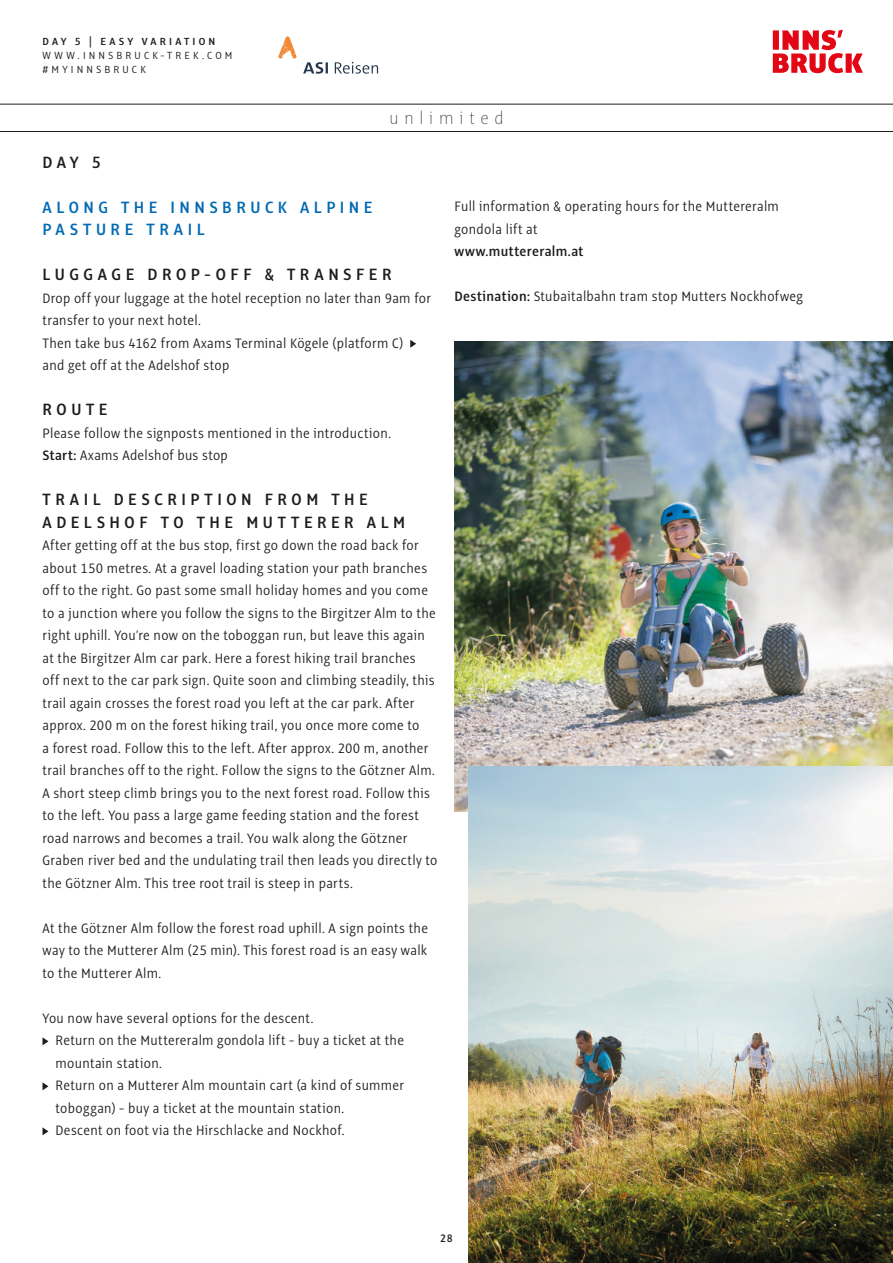
<style>
.page{position:relative;width:893px;height:1263px;background:#fff}
.page>*{position:absolute;margin:0;border:0;box-sizing:border-box;transform-origin:0 0}
.t1{font:100 18.75px "Alto Con";letter-spacing:.3em;color:#1d1d1b}
.t2{font:600 18px/22.5px "Alto Con";letter-spacing:.255em;color:#1d1d1b}
.t3{font:600 18px/22.5px "Alto Con";letter-spacing:.25em;color:#0069b4}
.t4{font:300 15px/22.5px "Alto Con";letter-spacing:.02em;color:#1d1d1b}
.t5{font:600 15px "Alto Con";letter-spacing:.025em;color:#1d1d1b}
.t6{font:600 12px "Alto Con";color:#1d1d1b}
.t7{font:300 11.4px/14px "Alto Con";letter-spacing:.26em;color:#1d1d1b}
.t8{font:600 11.4px "Alto Con";letter-spacing:.27em;color:#1d1d1b}
.s1{font-weight:600}
</style>
<div class="page">
<svg style="left:773px;top:30px;width:90px;height:43px"></svg>
<hr style="left:0;top:104px;width:893px;height:1px;background:#1d1d1b">
<hr style="left:0;top:131px;width:893px;height:1px;background:#1d1d1b">
<svg style="left:303px;top:62px;width:75px;height:12px"></svg>
<svg style="left:278px;top:36px;width:18px;height:23px"></svg>
<svg style="left:410px;top:340px;width:6px;height:8px"></svg>
<svg style="left:43px;top:1037px;width:5px;height:8px"></svg>
<svg style="left:43px;top:1082px;width:5px;height:8px"></svg>
<svg style="left:43px;top:1127px;width:5px;height:8px"></svg>
<img style="left:454px;top:341px;width:439px;height:470px">
<img style="left:469px;top:766px;width:424px;height:497px">
<p class="t8" style="left:43px;top:35px;width:174px">DAY 5 | EASY VARIATION</p>
<p class="t7" style="left:43px;top:48px;width:192px">WWW.INNSBRUCK-TREK.COM #MYINNSBRUCK</p>
<p class="t1" style="left:389px;top:108px;width:116px">unlimited</p>
<p class="t2" style="left:43px;top:150px;width:60px">DAY 5</p>
<p class="t3" style="left:43px;top:195px;width:332px">ALONG THE INNSBRUCK ALPINE<br>PASTURE TRAIL</p>
<p class="t2" style="left:43px;top:263px;width:351px">LUGGAGE DROP-OFF &amp; TRANSFER</p>
<p class="t4" style="left:43px;top:286px;width:390px">Drop off your luggage at the hotel reception no later than 9am for transfer to your next hotel.<br>Then take bus 4162 from Axams Terminal Kögele (platform C)<br>and get off at the Adelshof stop</p>
<p class="t2" style="left:43px;top:398px;width:67px">ROUTE</p>
<p class="t4" style="left:43px;top:421px;width:350px">Please follow the signposts mentioned in the introduction.<br><span class="s1">Start:</span> Axams Adelshof bus stop</p>
<p class="t2" style="left:43px;top:488px;width:364px">TRAIL DESCRIPTION FROM THE<br>ADELSHOF TO THE MUTTERER ALM</p>
<p class="t4" style="left:43px;top:534px;width:396px">After getting off at the bus stop, first go down the road back for about 150 metres. At a gravel loading station your path branches off to the right. Go past some small holiday homes and you come to a junction where you follow the signs to the Birgitzer Alm to the right uphill. You’re now on the toboggan run, but leave this again at the Birgitzer Alm car park. Here a forest hiking trail branches<br>off next to the car park sign. Quite soon and climbing steadily, this trail again crosses the forest road you left at the car park. After approx. 200 m on the forest hiking trail, you once more come to<br>a forest road. Follow this to the left. After approx. 200 m, another trail branches off to the right. Follow the signs to the Götzner Alm.<br>A short steep climb brings you to the next forest road. Follow this to the left. You pass a large game feeding station and the forest road narrows and becomes a trail. You walk along the Götzner Graben river bed and the undulating trail then leads you directly to the Götzner Alm. This tree root trail is steep in parts.</p>
<p class="t4" style="left:43px;top:916px;width:387px;text-align:justify">At the Götzner Alm follow the forest road uphill. A sign points the way to the Mutterer Alm (25 min). This forest road is an easy walk to the Mutterer Alm.</p>
<p class="t4" style="left:56px;top:1006px;width:350px;text-indent:-13px">You now have several options for the descent.<br>Return on the Muttereralm gondola lift - buy a ticket at the mountain station.<br>Return on a Mutterer Alm mountain cart (a kind of summer toboggan) - buy a ticket at the mountain station.<br>Descent on foot via the Hirschlacke and Nockhof.</p>
<p class="t4" style="left:454px;top:195px;width:326px">Full information &amp; operating hours for the Muttereralm gondola lift at</p>
<p class="t5" style="left:454px;top:243px;width:130px">www.muttereralm.at</p>
<p class="t4" style="left:454px;top:285px;width:350px"><span class="s1">Destination:</span> Stubaitalbahn tram stop Mutters Nockhofweg</p>
<p class="t6" style="left:440px;top:1231px;width:14px">28</p>
</div>
